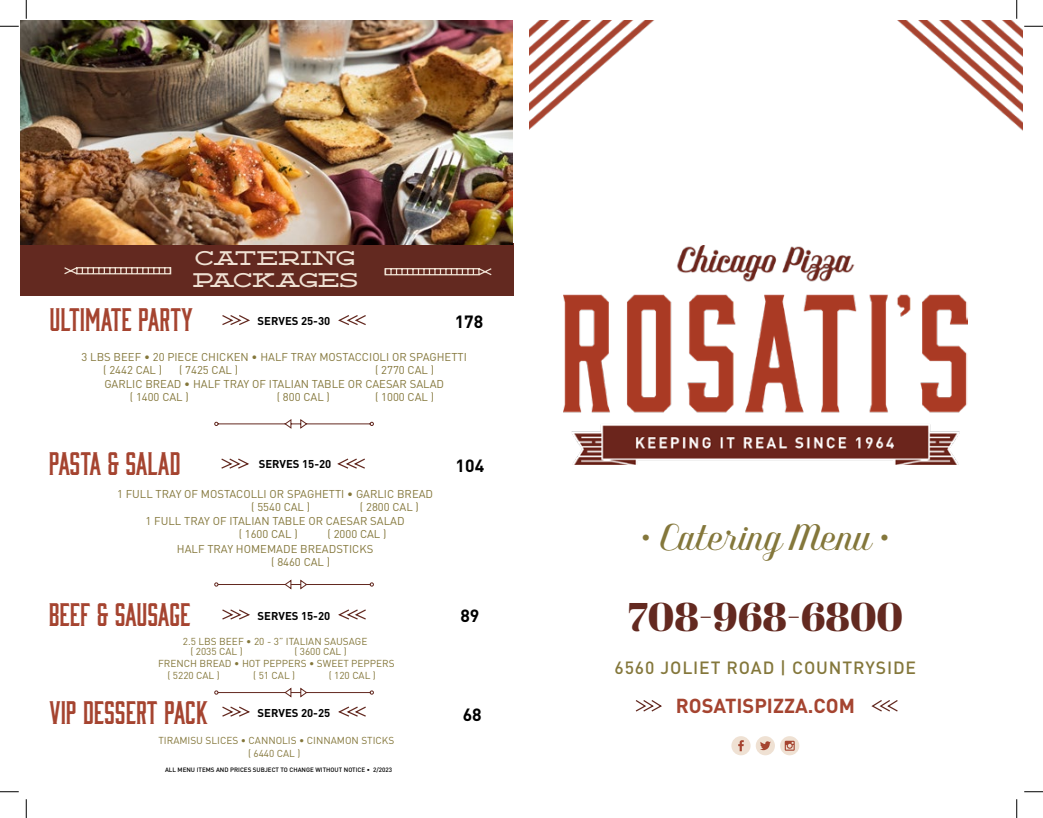
<style>
.page{position:relative;width:1043px;height:818px;background:#fff}
.page>*{position:absolute;margin:0;border:0;box-sizing:border-box;transform-origin:0 0}
.t1{font:40px "Abril Fatface";color:#632920}
.t2{font:32.5px "Benson Script No 10";color:#84773b}
.t3{font:30px "Bourbon";color:#a54430}
.t4{font:700 20px "DIN";color:#a54430}
.t5{font:18.75px/22.5px "Deming EP";color:#efe1d3}
.t6{font:500 17.5px "DIN";letter-spacing:.05em;color:#84773b}
.t7{font:700 17.5px "DIN";color:#000}
.t8{font:11.25px "DIN";color:#84773b}
.t9{font:700 11.25px "DIN";color:#000}
.t10{font:10px "DIN";color:#84773b}
.t11{font:500 6.25px "DIN";color:#000}
</style>
<div class="page">
<img style="left:563px;top:246px;width:404px;height:218px">
<div style="left:21px;top:243px;width:493px;height:53px;background:#632920"></div>
<svg style="left:384px;top:268px;width:108px;height:8px"></svg>
<svg style="left:64px;top:267px;width:108px;height:8px"></svg>
<img style="left:529px;top:21px;width:125px;height:109px">
<svg style="left:214px;top:687px;width:160px;height:10px"></svg>
<svg style="left:214px;top:579px;width:160px;height:10px"></svg>
<svg style="left:214px;top:419px;width:160px;height:10px"></svg>
<div style="left:731px;top:736px;width:19px;height:19px;background:#efe1d3;border-radius:50%"></div>
<div style="left:755px;top:736px;width:20px;height:19px;background:#efe1d3;border-radius:50%"></div>
<svg style="left:780px;top:736px;width:19px;height:19px"></svg>
<svg style="left:738px;top:740px;width:5px;height:11px"></svg>
<svg style="left:760px;top:741px;width:10px;height:9px"></svg>
<svg style="left:784px;top:740px;width:10px;height:10px"></svg>
<svg style="left:871px;top:700px;width:27px;height:12px"></svg>
<svg style="left:635px;top:700px;width:27px;height:12px"></svg>
<img style="left:898px;top:21px;width:124px;height:109px">
<svg style="left:337px;top:458px;width:28px;height:11px"></svg>
<svg style="left:221px;top:458px;width:28px;height:11px"></svg>
<svg style="left:338px;top:315px;width:28px;height:10px"></svg>
<svg style="left:222px;top:315px;width:28px;height:10px"></svg>
<svg style="left:338px;top:609px;width:28px;height:11px"></svg>
<svg style="left:222px;top:609px;width:28px;height:11px"></svg>
<svg style="left:338px;top:706px;width:28px;height:11px"></svg>
<svg style="left:222px;top:706px;width:28px;height:11px"></svg>
<img style="left:21px;top:21px;width:492px;height:223px">
<svg style="left:0;top:25px;width:19px;height:2px"></svg>
<svg style="left:1024px;top:25px;width:18px;height:2px"></svg>
<svg style="left:0;top:791px;width:19px;height:1px"></svg>
<svg style="left:1024px;top:791px;width:18px;height:1px"></svg>
<svg style="left:25px;top:0;width:2px;height:19px"></svg>
<svg style="left:25px;top:799px;width:2px;height:19px"></svg>
<svg style="left:1016px;top:0;width:1px;height:19px"></svg>
<svg style="left:1016px;top:799px;width:1px;height:19px"></svg>
<h3 class="t5" style="left:192px;top:247px;width:167px">CATERING<br>PACKAGES</h3>
<h3 class="t3" style="left:50px;top:301px;width:145px">ULTIMATE PARTY</h3>
<h3 class="t7" style="left:455px;top:310px;width:30px">178</h3>
<p class="t9" style="left:258px;top:314px;width:74px">SERVES 25-30</p>
<p class="t8" style="left:82px;top:349px;width:387px">3 LBS BEEF • 20 PIECE CHICKEN • HALF TRAY MOSTACCIOLI OR SPAGHETTI</p>
<p class="t8" style="left:104px;top:377px;width:341px">GARLIC BREAD • HALF TRAY OF ITALIAN TABLE OR CAESAR SALAD</p>
<p class="t8" style="left:103px;top:363px;width:60px">( 2442 CAL )</p>
<p class="t8" style="left:179px;top:363px;width:60px">( 7425 CAL )</p>
<p class="t8" style="left:375px;top:363px;width:60px">( 2770 CAL )</p>
<p class="t8" style="left:130px;top:390px;width:60px">( 1400 CAL )</p>
<p class="t8" style="left:277px;top:390px;width:55px">( 800 CAL )</p>
<p class="t8" style="left:375px;top:390px;width:60px">( 1000 CAL )</p>
<h3 class="t3" style="left:49px;top:445px;width:133px">PASTA &amp; SALAD</h3>
<p class="t8" style="left:117px;top:486px;width:318px">1 FULL TRAY OF MOSTACOLLI OR SPAGHETTI • GARLIC BREAD</p>
<p class="t8" style="left:146px;top:514px;width:260px">1 FULL TRAY OF ITALIAN TABLE OR CAESAR SALAD</p>
<p class="t8" style="left:177px;top:541px;width:198px">HALF TRAY HOMEMADE BREADSTICKS</p>
<p class="t9" style="left:259px;top:457px;width:74px">SERVES 15-20</p>
<p class="t8" style="left:251px;top:500px;width:60px">( 5540 CAL )</p>
<p class="t8" style="left:360px;top:500px;width:60px">( 2800 CAL )</p>
<p class="t8" style="left:239px;top:526px;width:60px">( 1600 CAL )</p>
<p class="t8" style="left:327px;top:526px;width:60px">( 2000 CAL )</p>
<p class="t8" style="left:271px;top:554px;width:60px">( 8460 CAL )</p>
<h3 class="t3" style="left:49px;top:596px;width:143px">BEEF &amp; SAUSAGE</h3>
<p class="t10" style="left:183px;top:634px;width:186px">2.5 LBS BEEF • 20 - 3” ITALIAN SAUSAGE</p>
<p class="t10" style="left:158px;top:657px;width:238px">FRENCH BREAD • HOT PEPPERS • SWEET PEPPERS</p>
<p class="t9" style="left:258px;top:608px;width:74px">SERVES 15-20</p>
<p class="t10" style="left:190px;top:645px;width:54px">( 2035 CAL )</p>
<p class="t10" style="left:294px;top:645px;width:54px">( 3600 CAL )</p>
<p class="t10" style="left:167px;top:668px;width:54px">( 5220 CAL )</p>
<p class="t10" style="left:253px;top:668px;width:43px">( 51 CAL )</p>
<p class="t10" style="left:329px;top:668px;width:49px">( 120 CAL )</p>
<h3 class="t7" style="left:455px;top:454px;width:30px">104</h3>
<h3 class="t7" style="left:460px;top:603px;width:21px">89</h3>
<h3 class="t3" style="left:50px;top:693px;width:160px">VIP DESSERT PACK</h3>
<h3 class="t7" style="left:463px;top:703px;width:21px">68</h3>
<p class="t10" style="left:158px;top:734px;width:237px">TIRAMISU SLICES • CANNOLIS • CINNAMON STICKS</p>
<p class="t9" style="left:258px;top:705px;width:74px">SERVES 20-25</p>
<p class="t10" style="left:248px;top:746px;width:54px">( 6440 CAL )</p>
<p class="t11" style="left:165px;top:765px;width:228px">ALL MENU ITEMS AND PRICES SUBJECT TO CHANGE WITHOUT NOTICE • 2/2023</p>
<h2 class="t2" style="left:640px;top:514px;width:251px">• Catering Menu •</h2>
<h1 class="t1" style="left:627px;top:588px;width:277px">708-968-6800</h1>
<h3 class="t6" style="left:614px;top:656px;width:303px">6560 JOLIET ROAD | COUNTRYSIDE</h3>
<h3 class="t4" style="left:675px;top:692px;width:181px">ROSATISPIZZA.COM</h3>
</div>
